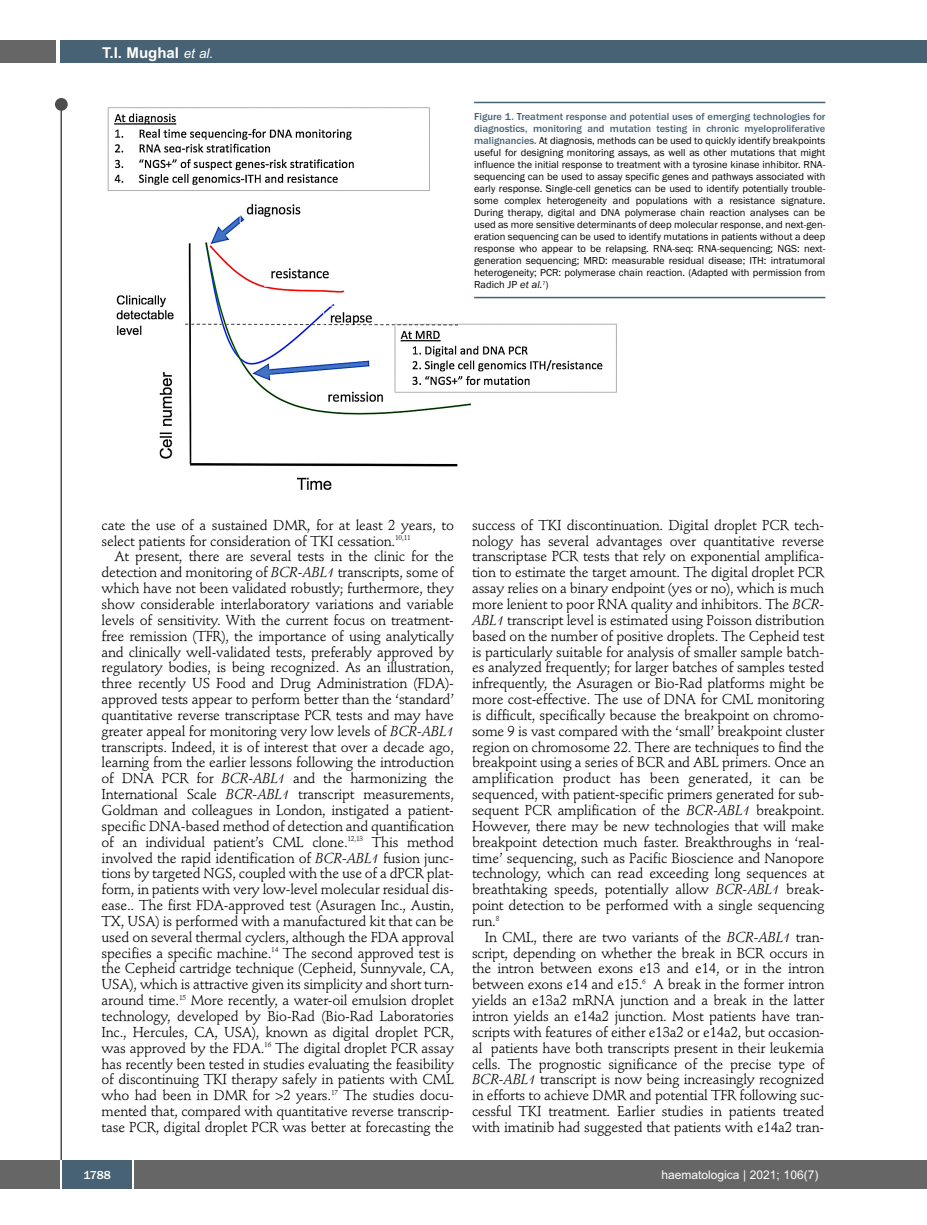
<style>
.page{position:relative;width:927px;height:1225px;background:#fff}
.page>*{position:absolute;margin:0;border:0;box-sizing:border-box;transform-origin:0 0}
.t1{font:700 15px "Arial";color:#fff}
.t2{font:14.25px/15.9px "Stempel Schneidler";letter-spacing:-.015em;color:#000;text-align:justify}
.t3{font:12px "Arial";color:#fff}
.t4{font:500 12px "Franklin Gothic";color:#fff}
.t5{font:10.5px/12px "Franklin Gothic";color:#000;text-align:justify}
.s1{font-weight:400;font-style:italic;font-size:13.5px}
.s2{font-weight:500;color:#466274}
.s3{font-style:italic}
</style>
<div class="page">
<div style="left:55px;top:98px;width:13px;height:13px;background:#4d4d4d;border-radius:50%"></div>
<hr style="left:60px;top:101px;width:2px;height:1061px;background:#4d4d4d">
<div style="left:60px;top:40px;width:852px;height:22px;background:#466274"></div>
<div style="left:0;top:40px;width:56px;height:22px;background:#666"></div>
<div style="left:0;top:1160px;width:911px;height:28px;background:#666"></div>
<div style="left:62px;top:1160px;width:71px;height:28px;background:#466274"></div>
<hr style="left:60px;top:1160px;width:2px;height:28px;background:#fff">
<svg style="left:133px;top:1160px;width:1px;height:28px"></svg>
<div style="left:911px;top:40px;width:16px;height:22px;background:#466274"></div>
<div style="left:910px;top:1160px;width:17px;height:28px;background:#666"></div>
<img style="left:107px;top:103px;width:515px;height:387px">
<hr style="left:474px;top:102px;width:351px;height:1px;background:#466274">
<hr style="left:474px;top:297px;width:351px;height:1px;background:#466274">
<p class="t1" style="left:102px;top:44px;width:113px">T.I. Mughal <span class="s1">et al.</span></p>
<p class="t5" style="left:474px;top:111px;width:353px"><span class="s2">Figure 1. Treatment response and potential uses of emerging technologies for diagnostics, monitoring and mutation testing in chronic myeloproliferative malignancies.</span> At diagnosis, methods can be used to quickly identify breakpoints useful for designing monitoring assays, as well as other mutations that might influence the initial response to treatment with a tyrosine kinase inhibitor. RNA&shy;sequencing can be used to assay specific genes and pathways associated with early response. Single-cell genetics can be used to identify potentially trouble&shy;some complex heterogeneity and populations with a resistance signature.<br>During therapy, digital and DNA polymerase chain reaction analyses can be used as more sensitive determinants of deep molecular response, and next-gen&shy;eration sequencing can be used to identify mutations in patients without a deep response who appear to be relapsing. RNA-seq: RNA-sequencing; NGS: next&shy;generation sequencing; MRD: measurable residual disease; ITH: intratumoral heterogeneity; PCR: polymerase chain reaction. (Adapted with permission from Radich JP <span class="s3">et al.</span><sup>7</sup>)</p>
<p class="t2" style="left:102px;top:518px;width:354px">cate the use of a sustained DMR, for at least 2 years, to select patients for consideration of TKI cessation.<sup>10,11</sup></p>
<p class="t2" style="left:102px;top:550px;width:354px;text-indent:13px">At present, there are several tests in the clinic for the detection and monitoring of <span class="s3">BCR-ABL1</span> transcripts, some of which have not been validated robustly; furthermore, they show considerable interlaboratory variations and variable levels of sensitivity. With the current focus on treatment&shy;free remission (TFR), the importance of using analytically and clinically well-validated tests, preferably approved by regulatory bodies, is being recognized. As an illustration, three recently US Food and Drug Administration (FDA)- approved tests appear to perform better than the ‘standard’ quantitative reverse transcriptase PCR tests and may have greater appeal for monitoring very low levels of <span class="s3">BCR-ABL1 </span>transcripts. Indeed, it is of interest that over a decade ago, learning from the earlier lessons following the introduction of DNA PCR for <span class="s3">BCR-ABL1</span> and the harmonizing the International Scale <span class="s3">BCR-ABL1</span> transcript measurements, Goldman and colleagues in London, instigated a patient&shy;specific DNA-based method of detection and quantification of an individual patient’s CML clone.<sup>12,13</sup> This method involved the rapid identification of <span class="s3">BCR-ABL1</span> fusion junc&shy;tions by targeted NGS, coupled with the use of a dPCR plat&shy;form, in patients with very low-level molecular residual dis&shy;ease.. The first FDA-approved test (Asuragen Inc., Austin, TX, USA) is performed with a manufactured kit that can be used on several thermal cyclers, although the FDA approval specifies a specific machine.<sup>14</sup> The second approved test is the Cepheid cartridge technique (Cepheid, Sunnyvale, CA, USA), which is attractive given its simplicity and short turn&shy;around time.<sup>15</sup> More recently, a water-oil emulsion droplet technology, developed by Bio-Rad (Bio-Rad Laboratories Inc., Hercules, CA, USA), known as digital droplet PCR, was approved by the FDA.<sup>16</sup> The digital droplet PCR assay has recently been tested in studies evaluating the feasibility of discontinuing TKI therapy safely in patients with CML who had been in DMR for &gt;2 years.<sup>17</sup> The studies docu&shy;mented that, compared with quantitative reverse transcrip&shy;tase PCR, digital droplet PCR was better at forecasting the</p>
<p class="t2" style="left:472px;top:518px;width:354px">success of TKI discontinuation. Digital droplet PCR tech&shy;nology has several advantages over quantitative reverse transcriptase PCR tests that rely on exponential amplifica&shy;tion to estimate the target amount. The digital droplet PCR assay relies on a binary endpoint (yes or no), which is much more lenient to poor RNA quality and inhibitors. The <span class="s3">BCR-ABL1</span> transcript level is estimated using Poisson distribution based on the number of positive droplets. The Cepheid test is particularly suitable for analysis of smaller sample batch&shy;es analyzed frequently; for larger batches of samples tested infrequently, the Asuragen or Bio-Rad platforms might be more cost-effective. The use of DNA for CML monitoring is difficult, specifically because the breakpoint on chromo&shy;some 9 is vast compared with the ‘small’ breakpoint cluster region on chromosome 22. There are techniques to find the breakpoint using a series of BCR and ABL primers. Once an amplification product has been generated, it can be sequenced, with patient-specific primers generated for sub&shy;sequent PCR amplification of the <span class="s3">BCR-ABL1</span> breakpoint.<br>However, there may be new technologies that will make breakpoint detection much faster. Breakthroughs in ‘real&shy;time’ sequencing, such as Pacific Bioscience and Nanopore technology, which can read exceeding long sequences at breathtaking speeds, potentially allow <span class="s3">BCR-ABL1</span> break&shy;point detection to be performed with a single sequencing run.<sup>8</sup></p>
<p class="t2" style="left:472px;top:930px;width:354px;text-indent:13px">In CML, there are two variants of the <span class="s3">BCR-ABL1</span> tran&shy;script, depending on whether the break in BCR occurs in the intron between exons e13 and e14, or in the intron between exons e14 and e15.<sup>6</sup> A break in the former intron yields an e13a2 mRNA junction and a break in the latter intron yields an e14a2 junction. Most patients have tran&shy;scripts with features of either e13a2 or e14a2, but occasion&shy;al patients have both transcripts present in their leukemia cells. The prognostic significance of the precise type of <span class="s3">BCR-ABL1</span> transcript is now being increasingly recognized in efforts to achieve DMR and potential TFR following suc&shy;cessful TKI treatment. Earlier studies in patients treated with imatinib had suggested that patients with e14a2 tran-</p>
<p class="t4" style="left:84px;top:1167px;width:29px">1788</p>
<p class="t3" style="left:661px;top:1167px;width:158px">haematologica | 2021; 106(7)</p>
</div>
